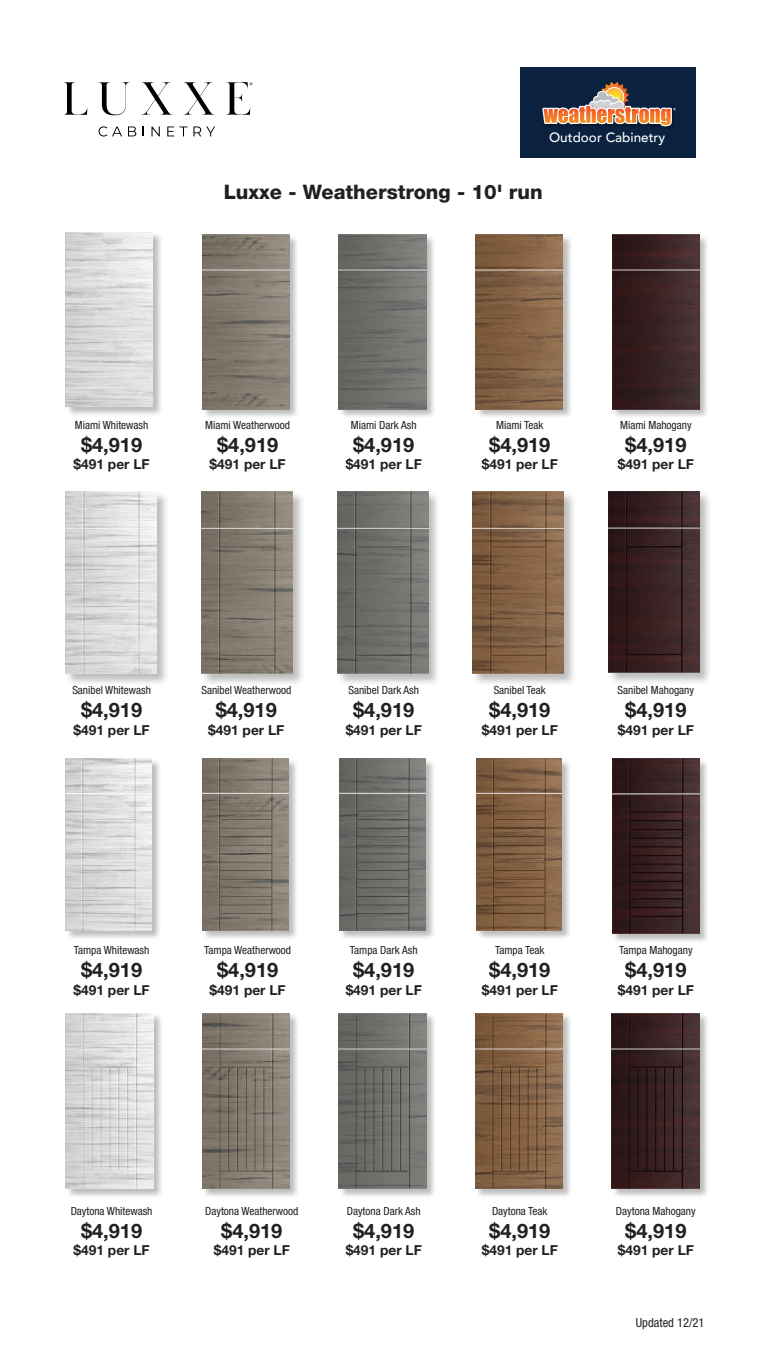
<style>
.page{position:relative;width:765px;height:1350px;background:#fff}
.page>*{position:absolute;margin:0;border:0;box-sizing:border-box;transform-origin:0 0}
.t1{font:700 20px "Helvetica Neue LT Std";color:#231f20}
.t2{font:800 20px "Helvetica Neue LT Std";color:#231f20}
.t3{font:700 13.75px "Helvetica Neue LT Std";color:#231f20}
.t4{font:500 13.5px "Avenir";color:#fff}
.t5{font:condensed 12.5px "Helvetica Neue LT Std";color:#231f20}
.t6{font:condensed 11.25px "Helvetica Neue LT Std";color:#231f20}
</style>
<div class="page">
<div style="left:475px;top:235px;width:98px;height:184px;background:#231f20;opacity:.3"></div>
<img style="left:476px;top:235px;width:87px;height:174px">
<div style="left:202px;top:235px;width:98px;height:184px;background:#231f20;opacity:.3"></div>
<img style="left:202px;top:235px;width:87px;height:174px">
<div style="left:65px;top:232px;width:98px;height:185px;background:#231f20;opacity:.3"></div>
<img style="left:66px;top:232px;width:87px;height:174px">
<div style="left:339px;top:235px;width:97px;height:184px;background:#231f20;opacity:.3"></div>
<img style="left:339px;top:235px;width:87px;height:174px">
<div style="left:612px;top:235px;width:98px;height:184px;background:#231f20;opacity:.3"></div>
<img style="left:612px;top:235px;width:87px;height:174px">
<div style="left:520px;top:67px;width:176px;height:91px;background:#0a213f"></div>
<img style="left:661px;top:126px;width:11px;height:2px">
<svg style="left:542px;top:82px;width:134px;height:44px"></svg>
<div style="left:339px;top:1013px;width:98px;height:186px;background:#231f20;opacity:.3"></div>
<img style="left:339px;top:1013px;width:87px;height:176px">
<div style="left:612px;top:1013px;width:98px;height:186px;background:#231f20;opacity:.3"></div>
<img style="left:612px;top:1013px;width:87px;height:176px">
<div style="left:475px;top:1013px;width:98px;height:186px;background:#231f20;opacity:.3"></div>
<img style="left:475px;top:1013px;width:88px;height:176px">
<div style="left:202px;top:1013px;width:98px;height:186px;background:#231f20;opacity:.3"></div>
<img style="left:202px;top:1013px;width:88px;height:176px">
<div style="left:65px;top:1013px;width:99px;height:186px;background:#231f20;opacity:.3"></div>
<img style="left:66px;top:1013px;width:87px;height:176px">
<div style="left:339px;top:758px;width:96px;height:183px;background:#231f20;opacity:.3"></div>
<img style="left:339px;top:759px;width:86px;height:171px">
<div style="left:612px;top:758px;width:98px;height:185px;background:#231f20;opacity:.3"></div>
<img style="left:612px;top:759px;width:87px;height:174px">
<div style="left:476px;top:758px;width:96px;height:183px;background:#231f20;opacity:.3"></div>
<img style="left:476px;top:759px;width:86px;height:171px">
<div style="left:202px;top:758px;width:97px;height:183px;background:#231f20;opacity:.3"></div>
<img style="left:202px;top:759px;width:86px;height:171px">
<div style="left:65px;top:758px;width:97px;height:183px;background:#231f20;opacity:.3"></div>
<img style="left:66px;top:759px;width:85px;height:171px">
<div style="left:336px;top:491px;width:105px;height:195px;background:#231f20;opacity:.3"></div>
<img style="left:337px;top:491px;width:91px;height:182px">
<div style="left:608px;top:491px;width:104px;height:194px;background:#231f20;opacity:.3"></div>
<img style="left:609px;top:491px;width:90px;height:182px">
<div style="left:472px;top:491px;width:104px;height:195px;background:#231f20;opacity:.3"></div>
<img style="left:473px;top:491px;width:91px;height:182px">
<div style="left:200px;top:491px;width:105px;height:195px;background:#231f20;opacity:.3"></div>
<img style="left:201px;top:491px;width:91px;height:182px">
<div style="left:65px;top:491px;width:104px;height:195px;background:#231f20;opacity:.3"></div>
<img style="left:66px;top:491px;width:91px;height:182px">
<svg style="left:63px;top:82px;width:24px;height:33px"></svg>
<svg style="left:98px;top:82px;width:32px;height:33px"></svg>
<svg style="left:141px;top:82px;width:32px;height:33px"></svg>
<svg style="left:183px;top:82px;width:32px;height:33px"></svg>
<svg style="left:99px;top:126px;width:23px;height:11px"></svg>
<svg style="left:128px;top:126px;width:8px;height:10px"></svg>
<svg style="left:152px;top:126px;width:8px;height:10px"></svg>
<svg style="left:167px;top:126px;width:48px;height:10px"></svg>
<svg style="left:226px;top:82px;width:27px;height:33px"></svg>
<p class="t4" style="left:549px;top:125px;width:118px">Outdoor Cabinetry</p>
<h1 class="t2" style="left:224px;top:180px;width:320px">Luxxe - Weatherstrong - 10' run</h1>
<p class="t6" style="left:75px;top:418px;width:75px">Miami Whitewash</p>
<h1 class="t1" style="left:81px;top:432px;width:63px">$4,919</h1>
<p class="t3" style="left:74px;top:456px;width:78px">$491 per LF</p>
<p class="t6" style="left:205px;top:418px;width:86px">Miami Weatherwood</p>
<h1 class="t1" style="left:217px;top:432px;width:63px">$4,919</h1>
<p class="t3" style="left:210px;top:456px;width:78px">$491 per LF</p>
<p class="t6" style="left:351px;top:418px;width:67px">Miami Dark Ash</p>
<h1 class="t1" style="left:353px;top:432px;width:63px">$4,919</h1>
<p class="t3" style="left:346px;top:456px;width:78px">$491 per LF</p>
<p class="t6" style="left:496px;top:418px;width:49px">Miami Teak</p>
<h1 class="t1" style="left:489px;top:432px;width:63px">$4,919</h1>
<p class="t3" style="left:482px;top:456px;width:78px">$491 per LF</p>
<p class="t6" style="left:620px;top:418px;width:73px">Miami Mahogany</p>
<h1 class="t1" style="left:625px;top:432px;width:63px">$4,919</h1>
<p class="t3" style="left:618px;top:456px;width:78px">$491 per LF</p>
<p class="t6" style="left:72px;top:684px;width:80px">Sanibel Whitewash</p>
<h1 class="t1" style="left:81px;top:698px;width:63px">$4,919</h1>
<p class="t3" style="left:74px;top:721px;width:78px">$491 per LF</p>
<p class="t6" style="left:201px;top:684px;width:91px">Sanibel Weatherwood</p>
<h1 class="t1" style="left:216px;top:698px;width:63px">$4,919</h1>
<p class="t3" style="left:208px;top:721px;width:78px">$491 per LF</p>
<p class="t6" style="left:348px;top:684px;width:72px">Sanibel Dark Ash</p>
<h1 class="t1" style="left:353px;top:698px;width:63px">$4,919</h1>
<p class="t3" style="left:346px;top:721px;width:78px">$491 per LF</p>
<p class="t6" style="left:494px;top:684px;width:54px">Sanibel Teak</p>
<h1 class="t1" style="left:489px;top:698px;width:63px">$4,919</h1>
<p class="t3" style="left:482px;top:721px;width:78px">$491 per LF</p>
<p class="t6" style="left:618px;top:684px;width:78px">Sanibel Mahogany</p>
<h1 class="t1" style="left:625px;top:698px;width:63px">$4,919</h1>
<p class="t3" style="left:618px;top:721px;width:78px">$491 per LF</p>
<p class="t6" style="left:74px;top:944px;width:77px">Tampa Whitewash</p>
<h1 class="t1" style="left:81px;top:958px;width:63px">$4,919</h1>
<p class="t3" style="left:74px;top:981px;width:78px">$491 per LF</p>
<p class="t6" style="left:204px;top:944px;width:88px">Tampa Weatherwood</p>
<h1 class="t1" style="left:217px;top:958px;width:63px">$4,919</h1>
<p class="t3" style="left:210px;top:981px;width:78px">$491 per LF</p>
<p class="t6" style="left:350px;top:944px;width:69px">Tampa Dark Ash</p>
<h1 class="t1" style="left:353px;top:958px;width:63px">$4,919</h1>
<p class="t3" style="left:346px;top:981px;width:78px">$491 per LF</p>
<p class="t6" style="left:495px;top:944px;width:51px">Tampa Teak</p>
<h1 class="t1" style="left:489px;top:958px;width:63px">$4,919</h1>
<p class="t3" style="left:482px;top:981px;width:78px">$491 per LF</p>
<p class="t6" style="left:619px;top:944px;width:75px">Tampa Mahogany</p>
<h1 class="t1" style="left:625px;top:958px;width:63px">$4,919</h1>
<p class="t3" style="left:618px;top:981px;width:78px">$491 per LF</p>
<p class="t6" style="left:71px;top:1204px;width:83px">Daytona Whitewash</p>
<h1 class="t1" style="left:81px;top:1218px;width:63px">$4,919</h1>
<p class="t3" style="left:74px;top:1242px;width:78px">$491 per LF</p>
<p class="t6" style="left:205px;top:1204px;width:95px">Daytona Weatherwood</p>
<h1 class="t1" style="left:221px;top:1218px;width:63px">$4,919</h1>
<p class="t3" style="left:214px;top:1242px;width:78px">$491 per LF</p>
<p class="t6" style="left:347px;top:1204px;width:75px">Daytona Dark Ash</p>
<h1 class="t1" style="left:353px;top:1218px;width:63px">$4,919</h1>
<p class="t3" style="left:346px;top:1242px;width:78px">$491 per LF</p>
<p class="t6" style="left:492px;top:1204px;width:57px">Daytona Teak</p>
<h1 class="t1" style="left:489px;top:1218px;width:63px">$4,919</h1>
<p class="t3" style="left:482px;top:1242px;width:78px">$491 per LF</p>
<p class="t6" style="left:616px;top:1204px;width:81px">Daytona Mahogany</p>
<h1 class="t1" style="left:625px;top:1218px;width:63px">$4,919</h1>
<p class="t3" style="left:618px;top:1242px;width:78px">$491 per LF</p>
<p class="t5" style="left:636px;top:1316px;width:70px">Updated 12/21</p>
</div>
